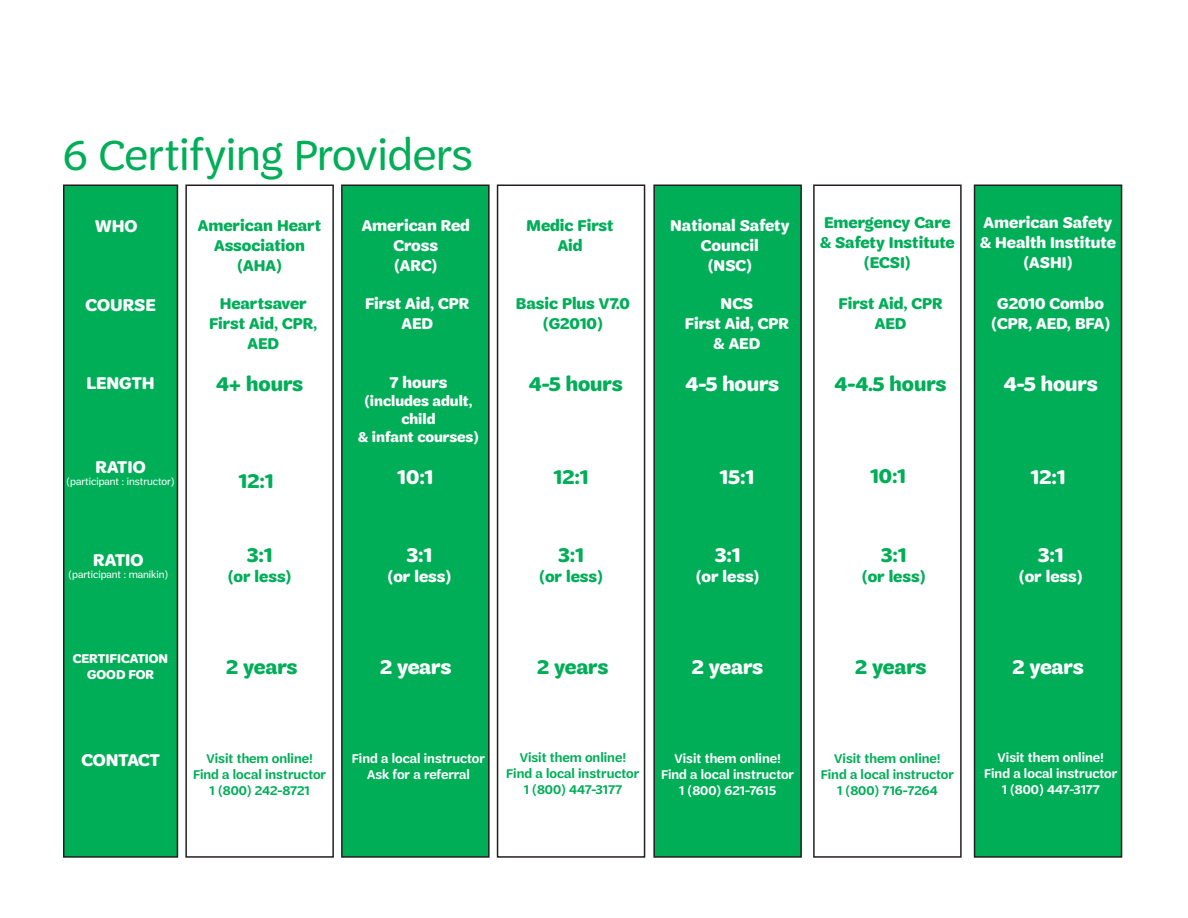
<style>
.page{position:relative;width:1188px;height:918px;background:#fff}
.page>*{position:absolute;margin:0;border:0;box-sizing:border-box;transform-origin:0 0}
.t1{font:45px "Trefoil Sans";color:#00ae58}
.t2{font:700 21px "Trefoil Sans";letter-spacing:-.005em;color:#00ae58}
.t3{font:700 21px "Trefoil Sans";letter-spacing:-.005em;color:#fff}
.t4{font:700 18px "Trefoil Sans";color:#fff}
.t5{font:700 16.5px "Trefoil Sans";color:#fff}
.t6{font:700 16.5px "Trefoil Sans";color:#00ae58}
.t7{font:700 15px "Trefoil Sans";color:#fff}
.t8{font:600 13.5px "Trefoil Sans";color:#00ae58}
.t9{font:600 13.5px "Trefoil Sans";color:#fff}
.t10{font:700 13.5px "Trefoil Sans";color:#fff}
.t11{font:10.5px "Trefoil Sans";color:#fff}
</style>
<div class="page">
<div style="left:64px;top:185px;width:113px;height:672px;background:#00ae58"></div>
<div style="left:63px;top:184px;width:115px;height:674px;border:2px solid #231f20"></div>
<div style="left:185px;top:184px;width:149px;height:674px;border:2px solid #231f20"></div>
<div style="left:342px;top:185px;width:147px;height:672px;background:#00ae58"></div>
<div style="left:341px;top:184px;width:149px;height:674px;border:2px solid #231f20"></div>
<div style="left:497px;top:184px;width:148px;height:674px;border:2px solid #231f20"></div>
<div style="left:654px;top:185px;width:147px;height:672px;background:#00ae58"></div>
<div style="left:653px;top:184px;width:149px;height:674px;border:2px solid #231f20"></div>
<div style="left:813px;top:184px;width:149px;height:674px;border:2px solid #231f20"></div>
<div style="left:975px;top:185px;width:147px;height:672px;background:#00ae58"></div>
<div style="left:974px;top:184px;width:148px;height:674px;border:2px solid #231f20"></div>
<p class="t1" style="left:63px;top:130px;width:412px">6 Certifying Providers</p>
<p class="t4" style="left:95px;top:216px;width:44px">WHO</p>
<p class="t4" style="left:86px;top:294px;width:72px">COURSE</p>
<p class="t4" style="left:86px;top:373px;width:70px">LENGTH</p>
<p class="t6" style="left:198px;top:216px;width:125px">American Heart</p>
<p class="t6" style="left:214px;top:236px;width:92px">Association</p>
<p class="t6" style="left:237px;top:256px;width:46px">(AHA)</p>
<p class="t6" style="left:220px;top:295px;width:88px">Heartsaver</p>
<p class="t6" style="left:209px;top:314px;width:110px">First Aid, CPR,</p>
<p class="t6" style="left:248px;top:334px;width:33px">AED</p>
<p class="t2" style="left:216px;top:372px;width:89px">4+ hours</p>
<p class="t4" style="left:96px;top:456px;width:52px">RATIO</p>
<p class="t11" style="left:67px;top:476px;width:110px">(participant : instructor)</p>
<p class="t2" style="left:239px;top:469px;width:36px">12:1</p>
<p class="t5" style="left:362px;top:216px;width:110px">American Red</p>
<p class="t5" style="left:393px;top:236px;width:46px">Cross</p>
<p class="t5" style="left:394px;top:256px;width:45px">(ARC)</p>
<p class="t5" style="left:365px;top:295px;width:106px">First Aid, CPR</p>
<p class="t5" style="left:401px;top:314px;width:33px">AED</p>
<p class="t5" style="left:390px;top:373px;width:59px">7 hours</p>
<p class="t7" style="left:364px;top:392px;width:110px">(includes adult,</p>
<p class="t7" style="left:401px;top:410px;width:36px">child</p>
<p class="t7" style="left:358px;top:428px;width:122px">&amp; infant courses)</p>
<p class="t3" style="left:397px;top:465px;width:38px">10:1</p>
<p class="t6" style="left:527px;top:216px;width:88px">Medic First</p>
<p class="t6" style="left:558px;top:236px;width:26px">Aid</p>
<p class="t6" style="left:516px;top:295px;width:115px">Basic Plus V7.0</p>
<p class="t6" style="left:543px;top:314px;width:62px">(G2010)</p>
<p class="t2" style="left:529px;top:372px;width:95px">4-5 hours</p>
<p class="t2" style="left:554px;top:465px;width:36px">12:1</p>
<p class="t5" style="left:670px;top:216px;width:121px">National Safety</p>
<p class="t5" style="left:701px;top:236px;width:59px">Council</p>
<p class="t5" style="left:708px;top:256px;width:46px">(NSC)</p>
<p class="t5" style="left:721px;top:295px;width:34px">NCS</p>
<p class="t5" style="left:685px;top:314px;width:106px">First Aid, CPR</p>
<p class="t5" style="left:714px;top:334px;width:48px">&amp; AED</p>
<p class="t3" style="left:685px;top:372px;width:95px">4-5 hours</p>
<p class="t6" style="left:824px;top:213px;width:128px">Emergency Care</p>
<p class="t6" style="left:820px;top:233px;width:136px">&amp; Safety Institute</p>
<p class="t6" style="left:864px;top:253px;width:48px">(ECSI)</p>
<p class="t6" style="left:838px;top:295px;width:106px">First Aid, CPR</p>
<p class="t6" style="left:875px;top:314px;width:33px">AED</p>
<p class="t2" style="left:835px;top:372px;width:114px">4-4.5 hours</p>
<p class="t5" style="left:984px;top:213px;width:130px">American Safety</p>
<p class="t5" style="left:980px;top:233px;width:137px">&amp; Health Institute</p>
<p class="t5" style="left:1023px;top:253px;width:51px">(ASHI)</p>
<p class="t5" style="left:997px;top:295px;width:108px">G2010 Combo</p>
<p class="t5" style="left:991px;top:314px;width:121px">(CPR, AED, BFA)</p>
<p class="t3" style="left:1004px;top:372px;width:95px">4-5 hours</p>
<p class="t3" style="left:719px;top:465px;width:36px">15:1</p>
<p class="t2" style="left:870px;top:464px;width:38px">10:1</p>
<p class="t3" style="left:1031px;top:465px;width:36px">12:1</p>
<p class="t4" style="left:93px;top:550px;width:52px">RATIO</p>
<p class="t11" style="left:69px;top:569px;width:101px">(participant : manikin)</p>
<p class="t2" style="left:247px;top:543px;width:27px">3:1</p>
<p class="t6" style="left:228px;top:567px;width:65px">(or less)</p>
<p class="t3" style="left:406px;top:543px;width:27px">3:1</p>
<p class="t5" style="left:387px;top:567px;width:65px">(or less)</p>
<p class="t2" style="left:558px;top:543px;width:27px">3:1</p>
<p class="t6" style="left:539px;top:567px;width:65px">(or less)</p>
<p class="t3" style="left:715px;top:543px;width:27px">3:1</p>
<p class="t5" style="left:696px;top:567px;width:65px">(or less)</p>
<p class="t2" style="left:881px;top:543px;width:27px">3:1</p>
<p class="t6" style="left:862px;top:567px;width:65px">(or less)</p>
<p class="t3" style="left:1038px;top:543px;width:27px">3:1</p>
<p class="t5" style="left:1019px;top:567px;width:65px">(or less)</p>
<p class="t10" style="left:73px;top:651px;width:97px">CERTIFICATION</p>
<p class="t10" style="left:87px;top:667px;width:69px">GOOD FOR</p>
<p class="t2" style="left:226px;top:655px;width:73px">2 years</p>
<p class="t3" style="left:380px;top:655px;width:73px">2 years</p>
<p class="t2" style="left:537px;top:655px;width:73px">2 years</p>
<p class="t3" style="left:692px;top:655px;width:73px">2 years</p>
<p class="t2" style="left:855px;top:655px;width:73px">2 years</p>
<p class="t3" style="left:1012px;top:655px;width:73px">2 years</p>
<p class="t4" style="left:81px;top:750px;width:80px">CONTACT</p>
<p class="t8" style="left:207px;top:751px;width:108px">Visit them online!</p>
<p class="t8" style="left:193px;top:767px;width:135px">Find a local instructor</p>
<p class="t8" style="left:210px;top:783px;width:102px">1 (800) 242-8721</p>
<p class="t9" style="left:352px;top:751px;width:135px">Find a local instructor</p>
<p class="t9" style="left:367px;top:767px;width:104px">Ask for a referral</p>
<p class="t8" style="left:520px;top:750px;width:108px">Visit them online!</p>
<p class="t8" style="left:506px;top:766px;width:135px">Find a local instructor</p>
<p class="t8" style="left:524px;top:782px;width:100px">1 (800) 447-3177</p>
<p class="t9" style="left:675px;top:751px;width:108px">Visit them online!</p>
<p class="t9" style="left:661px;top:767px;width:135px">Find a local instructor</p>
<p class="t9" style="left:679px;top:783px;width:99px">1 (800) 621-7615</p>
<p class="t8" style="left:834px;top:751px;width:108px">Visit them online!</p>
<p class="t8" style="left:821px;top:767px;width:135px">Find a local instructor</p>
<p class="t8" style="left:837px;top:783px;width:102px">1 (800) 716-7264</p>
<p class="t9" style="left:998px;top:750px;width:108px">Visit them online!</p>
<p class="t9" style="left:984px;top:766px;width:135px">Find a local instructor</p>
<p class="t9" style="left:1002px;top:782px;width:100px">1 (800) 447-3177</p>
</div>
